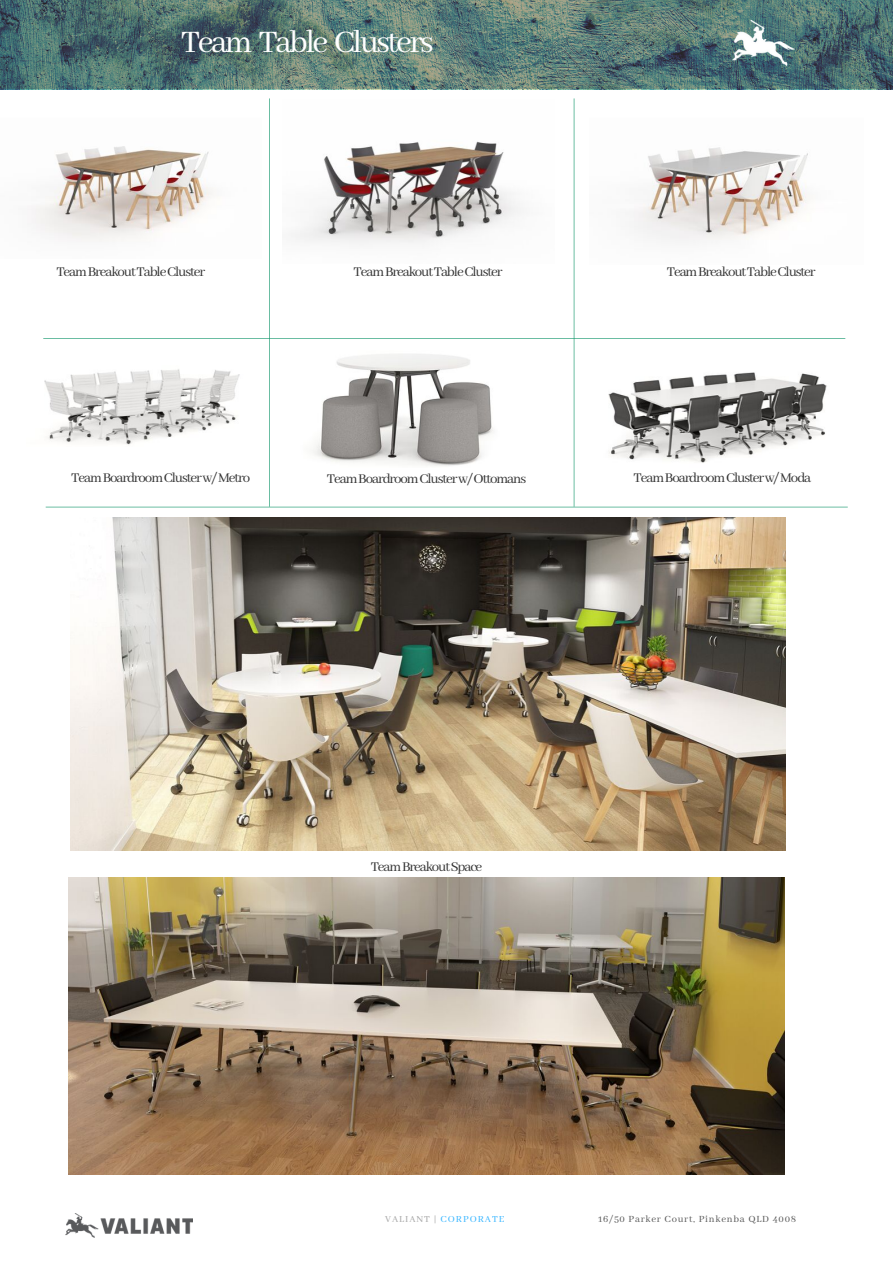
<style>
.page{position:relative;width:893px;height:1263px;background:#fff}
.page>*{position:absolute;margin:0;border:0;box-sizing:border-box;transform-origin:0 0}
.t1{font:34.88px "Abhaya Libre";letter-spacing:-.075em;color:#fff}
.t2{font:14.92px "Abhaya Libre";letter-spacing:-.075em;color:#323232}
.t3{font:10.5px "Abhaya Libre";letter-spacing:.075em;color:#545454}
.t4{font:10.35px "Abhaya Libre";letter-spacing:.095em;color:#38b6ff}
.s1{color:#a6a6a6}
</style>
<div class="page">
<svg style="left:0;top:0;width:893px;height:89px;background:#567672"></svg>
<img style="left:732px;top:20px;width:62px;height:45px">
<img style="left:66px;top:1213px;width:127px;height:25px">
<svg style="left:43px;top:98px;width:804px;height:410px"></svg>
<img style="left:71px;top:517px;width:714px;height:333px">
<img style="left:68px;top:877px;width:716px;height:297px">
<h1 class="t1" style="left:181px;top:23px;width:254px">Team Table Clusters</h1>
<p class="t2" style="left:56px;top:264px;width:150px">TeamBreakoutTableCluster</p>
<p class="t2" style="left:354px;top:264px;width:150px">TeamBreakoutTableCluster</p>
<p class="t2" style="left:667px;top:264px;width:150px">TeamBreakoutTableCluster</p>
<p class="t2" style="left:71px;top:470px;width:180px">TeamBoardroomClusterw/Metro</p>
<p class="t2" style="left:633px;top:470px;width:179px">TeamBoardroomClusterw/Moda</p>
<p class="t2" style="left:327px;top:470px;width:201px">TeamBoardroomClusterw/Ottomans</p>
<p class="t2" style="left:371px;top:858px;width:113px">TeamBreakoutSpace</p>
<p class="t4" style="left:385px;top:1213px;width:121px"><span class="s1">VALIANT |</span> CORPORATE</p>
<p class="t3" style="left:598px;top:1213px;width:200px">16/50 Parker Court, Pinkenba QLD 4008</p>
</div>
